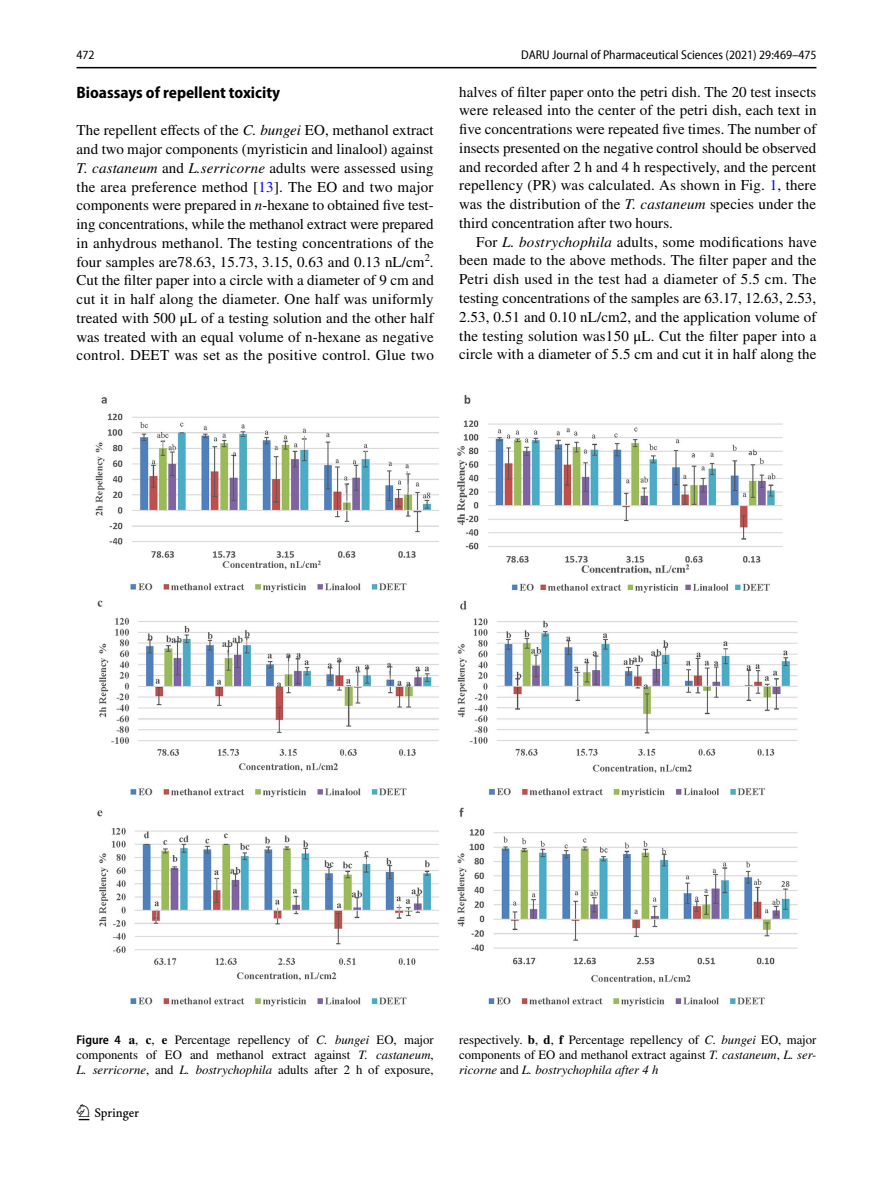
<style>
.page{position:relative;width:893px;height:1187px;background:#fff}
.page>*{position:absolute;margin:0;border:0;box-sizing:border-box;transform-origin:0 0}
.t1{font:22.5px "Springnew Regular 2";color:#000}
.t2{font:700 semi-condensed 16.5px "Myriad Pro";color:#000}
.t3{font:15px/18.8px "STIX";letter-spacing:.01em;color:#000;text-align:justify}
.t4{font:12.75px/15px "STIX";color:#000;text-align:justify}
.t5{font:semi-condensed 12.75px "Myriad Pro Unic";color:#000}
.s1{font-style:italic}
.s2{color:#00f}
.s3{font-family:"Myriad Pro";font-weight:600;font-stretch:semi-condensed}
.s4{font-weight:700}
</style>
<div class="page">
<hr style="left:77px;top:67px;width:739px;height:1px;background:#000">
<img style="left:95px;top:394px;width:703px;height:613px">
<p class="t5" style="left:77px;top:50px;width:20px">472</p>
<p class="t5" style="left:521px;top:50px;width:297px">DARU Journal of Pharmaceutical Sciences (2021) 29:469–475</p>
<p class="t2" style="left:77px;top:83px;width:205px">Bioassays of repellent toxicity</p>
<p class="t3" style="left:77px;top:122px;width:359px">The repellent effects of the <span class="s1">C. bungei</span> EO, methanol extract and two major components (myristicin and linalool) against <span class="s1">T. castaneum</span> and <span class="s1">L.serricorne</span> adults were assessed using the area preference method [<span class="s2">13</span>]. The EO and two major components were prepared in <span class="s1">n</span>-hexane to obtained five test&shy;ing concentrations, while the methanol extract were prepared in anhydrous methanol. The testing concentrations of the four samples are78.63, 15.73, 3.15, 0.63 and 0.13 nL/cm<sup>2</sup>.<br>Cut the filter paper into a circle with a diameter of 9 cm and cut it in half along the diameter. One half was uniformly treated with 500 μL of a testing solution and the other half was treated with an equal volume of n-hexane as negative control. DEET was set as the positive control. Glue two</p>
<p class="t3" style="left:459px;top:83px;width:359px">halves of filter paper onto the petri dish. The 20 test insects were released into the center of the petri dish, each text in five concentrations were repeated five times. The number of insects presented on the negative control should be observed and recorded after 2 h and 4 h respectively, and the percent repellency (PR) was calculated. As shown in Fig. <span class="s2">1</span>, there was the distribution of the <span class="s1">T. castaneum</span> species under the third concentration after two hours.</p>
<p class="t3" style="left:459px;top:233px;width:359px;text-indent:17px">For <span class="s1">L. bostrychophila</span> adults, some modifications have been made to the above methods. The filter paper and the Petri dish used in the test had a diameter of 5.5 cm. The testing concentrations of the samples are 63.17, 12.63, 2.53, 2.53, 0.51 and 0.10 nL/cm2, and the application volume of the testing solution was150 μL. Cut the filter paper into a circle with a diameter of 5.5 cm and cut it in half along the</p>
<p class="t4" style="left:77px;top:1032px;width:359px"><span class="s3">Figure 4</span> <span class="s4">a</span>, <span class="s4">c</span>, <span class="s4">e</span> Percentage repellency of <span class="s1">C. bungei</span> EO, major components of EO and methanol extract against <span class="s1">T. castaneum</span>, <span class="s1">L. serricorne</span>, and <span class="s1">L. bostrychophila</span> adults after 2 h of exposure,</p>
<p class="t4" style="left:459px;top:1032px;width:359px">respectively. <span class="s4">b</span>, <span class="s4">d</span>, <span class="s4">f</span> Percentage repellency of <span class="s1">C. bungei</span> EO, major components of EO and methanol extract against <span class="s1">T. castaneum</span>, <span class="s1">L. ser&shy;ricorne</span> and <span class="s1">L. bostrychophila after 4 h</span></p>
<h1 class="t1" style="left:79px;top:1104px;width:62px">1 3</h1>
</div>
